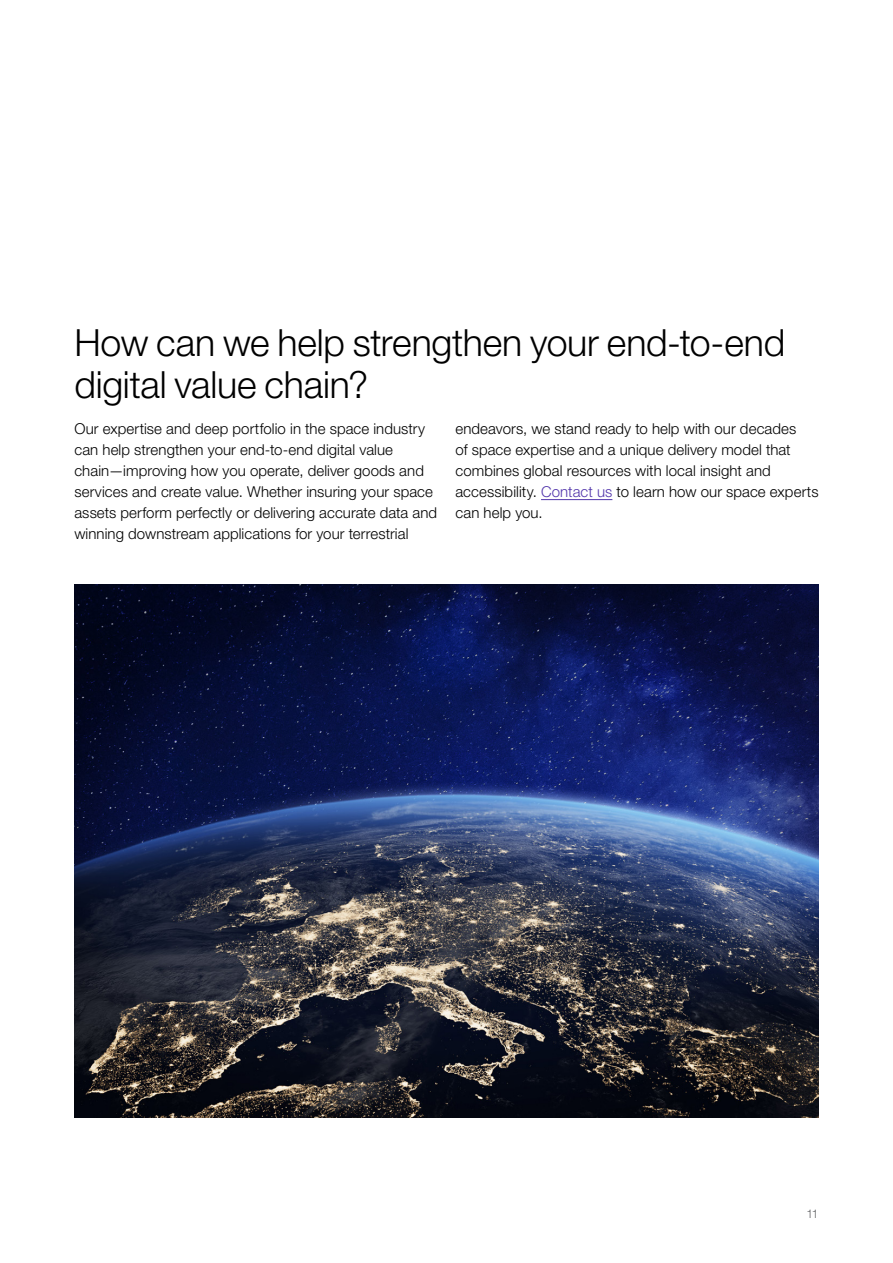
<style>
.page{position:relative;width:893px;height:1263px;background:#fff}
.page>*{position:absolute;margin:0;border:0;box-sizing:border-box;transform-origin:0 0}
.t1{font:300 37.5px/41.2px "Helvetica Neue LT Pro";letter-spacing:-.005em;color:#000}
.t2{font:300 15px/21px "Helvetica Neue LT Pro";letter-spacing:.005em;color:#000}
.t3{font:300 12px "Helvetica Neue LT Pro";color:#636466}
.s1{color:#5236ab}
</style>
<div class="page">
<hr style="left:541px;top:499px;width:71px;height:1px;background:#5236ab">
<img style="left:74px;top:585px;width:745px;height:533px">
<h1 class="t1" style="left:74px;top:322px;width:712px">How can we help strengthen your end-to-end digital value chain?</h1>
<p class="t2" style="left:74px;top:417px;width:364px">Our expertise and deep portfolio in the space industry can help strengthen your end-to-end digital value chain—improving how you operate, deliver goods and services and create value. Whether insuring your space assets perform perfectly or delivering accurate data and winning downstream applications for your terrestrial</p>
<p class="t2" style="left:455px;top:417px;width:365px">endeavors, we stand ready to help with our decades<br>of space expertise and a unique delivery model that combines global resources with local insight and accessibility. <span class="s1">Contact us</span> to learn how our space experts can help you.</p>
<p class="t3" style="left:806px;top:1207px;width:14px">11</p>
</div>
